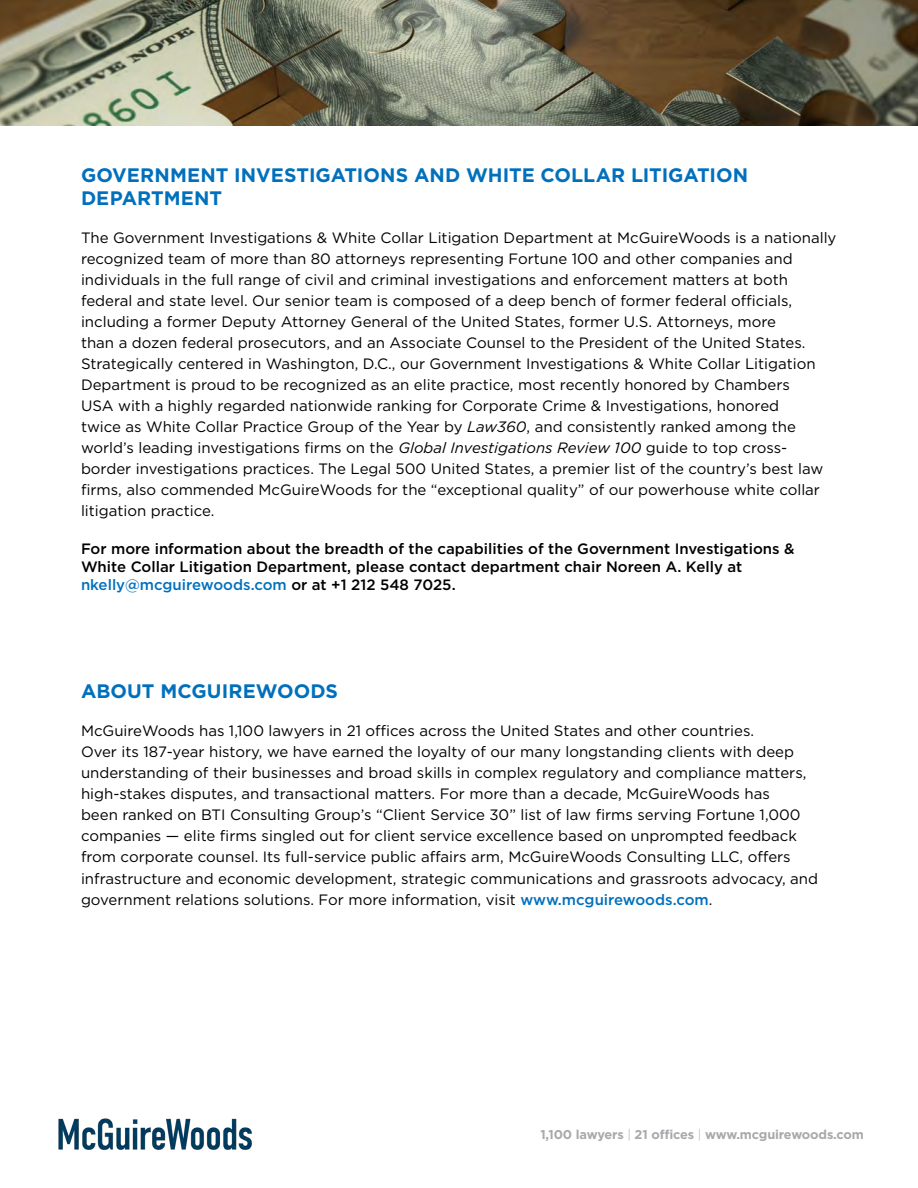
<style>
.page{position:relative;width:918px;height:1188px;background:#fff}
.page>*{position:absolute;margin:0;border:0;box-sizing:border-box;transform-origin:0 0}
.t1{font:700 19.5px/23.4px "Gotham";color:#0070bd}
.t2{font:15px/21px "Gotham";color:#000}
.t3{font:500 15px/18px "Gotham";color:#000}
.t4{font:700 12.75px "Gotham";letter-spacing:-.01em;color:#a7a9ac}
.s1{font-style:italic}
.s2{color:#0070bd}
.s3{font-weight:500;color:#0070bd}
.s4{font-weight:300}
</style>
<div class="page">
<img style="left:58px;top:1118px;width:194px;height:32px">
<img style="left:0;top:0;width:918px;height:125px">
<h1 class="t1" style="left:81px;top:163px;width:669px">GOVERNMENT INVESTIGATIONS AND WHITE COLLAR LITIGATION<br>DEPARTMENT</h1>
<p class="t2" style="left:81px;top:227px;width:757px">The Government Investigations &amp; White Collar Litigation Department at McGuireWoods is a nationally recognized team of more than 80 attorneys representing Fortune 100 and other companies and individuals in the full range of civil and criminal investigations and enforcement matters at both federal and state level. Our senior team is composed of a deep bench of former federal officials, including a former Deputy Attorney General of the United States, former U.S. Attorneys, more<br>than a dozen federal prosecutors, and an Associate Counsel to the President of the United States.<br>Strategically centered in Washington, D.C., our Government Investigations &amp; White Collar Litigation Department is proud to be recognized as an elite practice, most recently honored by Chambers<br>USA with a highly regarded nationwide ranking for Corporate Crime &amp; Investigations, honored<br>twice as White Collar Practice Group of the Year by <span class="s1">Law360</span>, and consistently ranked among the world’s leading investigations firms on the <span class="s1">Global Investigations Review 100</span> guide to top cross&shy;border investigations practices. The Legal 500 United States, a premier list of the country’s best law firms, also commended McGuireWoods for the “exceptional quality” of our powerhouse white collar litigation practice.</p>
<p class="t3" style="left:81px;top:540px;width:715px">For more information about the breadth of the capabilities of the Government Investigations &amp;<br>White Collar Litigation Department, please contact department chair Noreen A. Kelly at <span class="s2">nkelly@mcguirewoods.com</span> or at +1 212 548 7025.</p>
<h1 class="t1" style="left:81px;top:680px;width:259px">ABOUT MCGUIREWOODS</h1>
<p class="t2" style="left:81px;top:720px;width:739px">McGuireWoods has 1,100 lawyers in 21 offices across the United States and other countries.<br>Over its 187-year history, we have earned the loyalty of our many longstanding clients with deep understanding of their businesses and broad skills in complex regulatory and compliance matters, high-stakes disputes, and transactional matters. For more than a decade, McGuireWoods has<br>been ranked on BTI Consulting Group’s “Client Service 30” list of law firms serving Fortune 1,000 companies — elite firms singled out for client service excellence based on unprompted feedback from corporate counsel. Its full-service public affairs arm, McGuireWoods Consulting LLC, offers infrastructure and economic development, strategic communications and grassroots advocacy, and government relations solutions. For more information, visit <span class="s3">www.mcguirewoods.com</span>.</p>
<p class="t4" style="left:540px;top:1126px;width:325px">1,100 lawyers <span class="s4">|</span> 21 offices <span class="s4">|</span> www.mcguirewoods.com</p>
</div>
